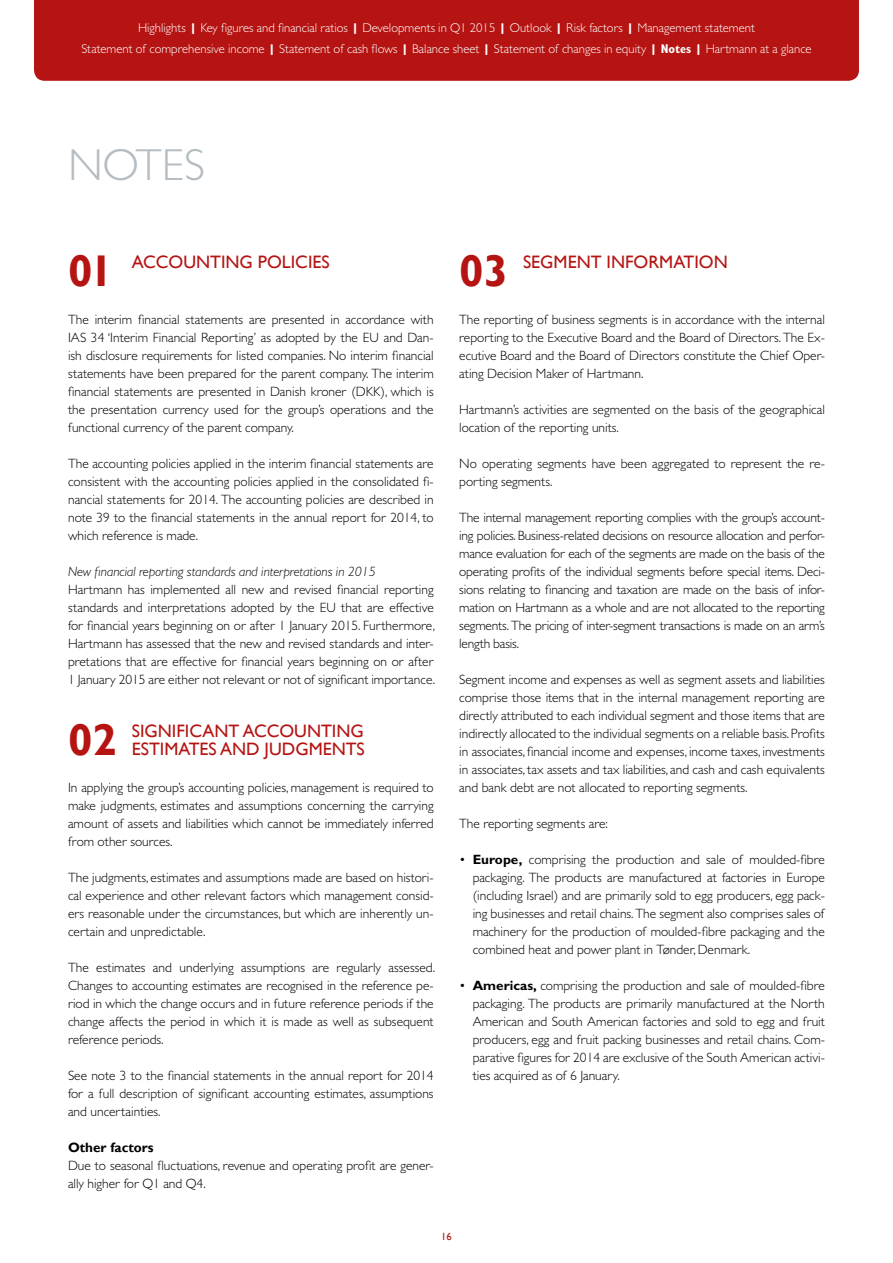
<style>
.page{position:relative;width:893px;height:1263px;background:#fff}
.page>*{position:absolute;margin:0;border:0;box-sizing:border-box;transform-origin:0 0}
.t1{font:300 45px "Gill Sans MT Std";color:#b6bdc2}
.t2{font:700 44.4px "Gill Sans";color:#b51412}
.t3{font:18px/18px "Gill Sans";color:#b51412;text-align:right}
.t4{font:300 13.5px/18px "Gill Sans MT Std";color:#000;text-align:justify}
.t5{font:italic 300 13.5px "Gill Sans MT Std";color:#000}
.t6{font:700 13.5px "Gill Sans";color:#000}
.t7{font:300 12.75px/21px "Gill Sans MT Std";color:#fff;text-align:center}
.t8{font:10.5px "Gill Sans";color:#b51412}
.s1{font-weight:800}
.s2{font-weight:700;font-stretch:condensed}
.s3{font-weight:700}
</style>
<div class="page">
<div style="left:34px;top:0;width:825px;height:81px;background:#b51412"></div>
<p class="t7" style="left:81px;top:17px;width:732px">Highlights <span class="s1">|</span> Key figures and financial ratios <span class="s1">|</span> Developments in Q1 2015 <span class="s1">|</span> Outlook <span class="s1">|</span> Risk factors <span class="s1">|</span> Management statement<br>Statement of comprehensive income <span class="s1">|</span> Statement of cash flows <span class="s1">|</span> Balance sheet <span class="s1">|</span> Statement of changes in equity <span class="s1">|</span> <span class="s2">Notes</span> <span class="s1">|</span> Hartmann at a glance</p>
<h1 class="t1" style="left:68px;top:137px;width:133px">Notes</h1>
<h2 class="t2" style="left:68px;top:244px;width:47px">01</h2>
<h3 class="t3" style="left:132px;top:253px;width:198px">ACCOUNTING POLICIES</h3>
<p class="t4" style="left:68px;top:310px;width:367px">The interim financial statements are presented in accordance with IAS 34 ‘Interim Financial Reporting’ as adopted by the EU and Dan&shy;ish disclosure requirements for listed companies. No interim financial statements have been prepared for the parent company. The interim financial statements are presented in Danish kroner (DKK), which is the presentation currency used for the group’s operations and the functional currency of the parent company.</p>
<p class="t4" style="left:68px;top:454px;width:367px">The accounting policies applied in the interim financial statements are consistent with the accounting policies applied in the consolidated fi&shy;nancial statements for 2014. The accounting policies are described in note 39 to the financial statements in the annual report for 2014, to which reference is made.</p>
<p class="t5" style="left:68px;top:563px;width:309px">New financial reporting standards and interpretations in 2015</p>
<p class="t4" style="left:68px;top:580px;width:369px">Hartmann has implemented all new and revised financial reporting standards and interpretations adopted by the EU that are effective for financial years beginning on or after 1 January 2015. Furthermore, Hartmann has assessed that the new and revised standards and inter&shy;pretations that are effective for financial years beginning on or after 1 January 2015 are either not relevant or not of significant importance.</p>
<h2 class="t2" style="left:68px;top:713px;width:51px">02</h2>
<h3 class="t3" style="left:117px;top:722px;width:248px">SIG NIFICANT ACCOUNTING<br>ESTIMATES AND JUDG MENTS</h3>
<p class="t4" style="left:68px;top:778px;width:367px">In applying the group’s accounting policies, management is required to make judgments, estimates and assumptions concerning the carrying amount of assets and liabilities which cannot be immediately inferred from other sources.</p>
<p class="t4" style="left:68px;top:868px;width:367px">The judgments, estimates and assumptions made are based on histori&shy;cal experience and other relevant factors which management consid&shy;ers reasonable under the circumstances, but which are inherently un&shy;certain and unpredictable.</p>
<p class="t4" style="left:68px;top:958px;width:369px">The estimates and underlying assumptions are regularly assessed.<br>Changes to accounting estimates are recognised in the reference pe&shy;riod in which the change occurs and in future reference periods if the change affects the period in which it is made as well as subsequent reference periods.</p>
<p class="t4" style="left:68px;top:1066px;width:367px">See note 3 to the financial statements in the annual report for 2014 for a full description of significant accounting estimates, assumptions and uncertainties.</p>
<p class="t6" style="left:68px;top:1139px;width:87px">Other factors</p>
<p class="t4" style="left:68px;top:1156px;width:367px">Due to seasonal fluctuations, revenue and operating profit are gener&shy;ally higher for Q1 and Q4.</p>
<h2 class="t2" style="left:459px;top:244px;width:51px">03</h2>
<h3 class="t3" style="left:523px;top:253px;width:206px">SEG MENT INFORMATION</h3>
<p class="t4" style="left:459px;top:310px;width:367px">The reporting of business segments is in accordance with the internal reporting to the Executive Board and the Board of Directors. The Ex&shy;ecutive Board and the Board of Directors constitute the Chief Oper&shy;ating Decision Maker of Hartmann.</p>
<p class="t4" style="left:459px;top:400px;width:367px">Hartmann’s activities are segmented on the basis of the geographical location of the reporting units.</p>
<p class="t4" style="left:459px;top:454px;width:367px">No operating segments have been aggregated to represent the re&shy;porting segments.</p>
<p class="t4" style="left:459px;top:508px;width:367px">The internal management reporting complies with the group’s account&shy;ing policies. Business-related decisions on resource allocation and perfor&shy;mance evaluation for each of the segments are made on the basis of the operating profits of the individual segments before special items. Deci&shy;sions relating to financing and taxation are made on the basis of infor&shy;mation on Hartmann as a whole and are not allocated to the reporting segments. The pricing of inter-segment transactions is made on an arm’s length basis.</p>
<p class="t4" style="left:459px;top:670px;width:367px">Segment income and expenses as well as segment assets and liabilities comprise those items that in the internal management reporting are directly attributed to each individual segment and those items that are indirectly allocated to the individual segments on a reliable basis. Profits in associates, financial income and expenses, income taxes, investments in associates, tax assets and tax liabilities, and cash and cash equivalents and bank debt are not allocated to reporting segments.</p>
<p class="t4" style="left:459px;top:814px;width:150px">The reporting segments are:</p>
<p class="t4" style="left:473px;top:850px;width:354px;text-indent:-13px">• <span class="s3">Europe,</span> comprising the production and sale of moulded-fibre packaging. The products are manufactured at factories in Europe (including Israel) and are primarily sold to egg producers, egg pack&shy;ing businesses and retail chains. The segment also comprises sales of machinery for the production of moulded-fibre packaging and the combined heat and power plant in Tønder, Denmark.</p>
<p class="t4" style="left:473px;top:976px;width:354px;text-indent:-14px">• <span class="s3">Americas,</span> comprising the production and sale of moulded-fibre packaging. The products are primarily manufactured at the North American and South American factories and sold to egg and fruit producers, egg and fruit packing businesses and retail chains. Com&shy;parative figures for 2014 are exclusive of the South American activi&shy;ties acquired as of 6 January.</p>
<p class="t8" style="left:441px;top:1231px;width:12px">16</p>
</div>
